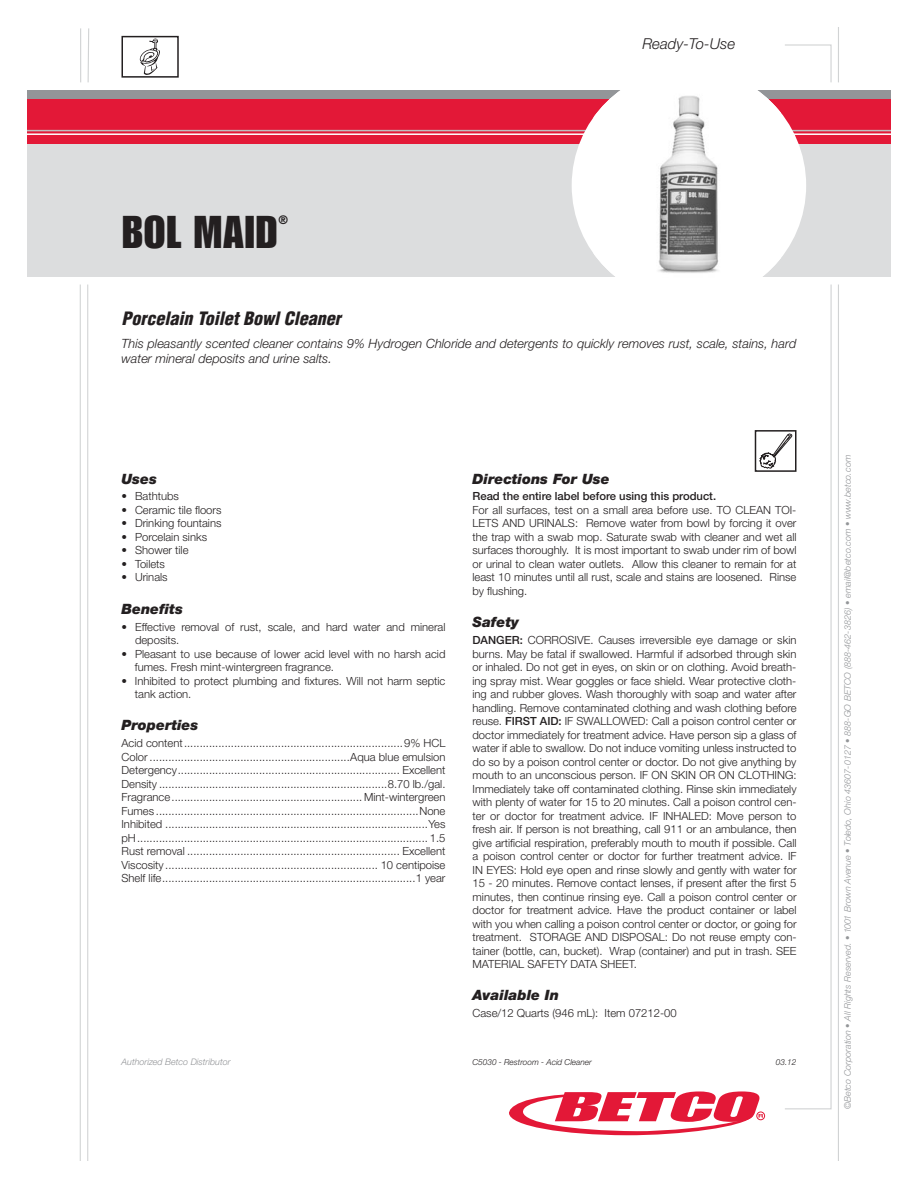
<style>
.page{position:relative;width:918px;height:1188px;background:#fff}
.page>*{position:absolute;margin:0;border:0;box-sizing:border-box;transform-origin:0 0}
.t1{font:45px "Impact";letter-spacing:.02em;color:#231f20}
.t2{font:italic 900 condensed 18px "Helvetica";color:#231f20}
.t3{font:italic 300 15px "Helvetica Neue";color:#231f20}
.t4{font:italic 900 14.25px "Helvetica Neue";color:#231f20}
.t5{font:italic 300 12.75px/15px "Helvetica Neue";color:#231f20}
.t6{font:12px "Impact";color:#231f20}
.t7{font:300 11.25px/13.5px "Helvetica Neue";color:#231f20}
.t8{font:500 11.25px "Helvetica Neue";color:#231f20}
.t9{font:italic 300 9px "Helvetica Neue";letter-spacing:.005em;color:#939598}
.t10{font:italic 300 8.25px "Helvetica Neue";color:#231f20}
.s1{font-weight:500}
</style>
<div class="page">
<hr style="left:80px;top:285px;width:1px;height:876px;background:#d1d3d4">
<hr style="left:87px;top:285px;width:1px;height:876px;background:#d1d3d4">
<hr style="left:80px;top:28px;width:1px;height:54px;background:#d1d3d4">
<svg style="left:87px;top:28px;width:3px;height:55px"></svg>
<svg style="left:785px;top:44px;width:47px;height:39px"></svg>
<hr style="left:838px;top:285px;width:1px;height:876px;background:#d1d3d4">
<hr style="left:838px;top:27px;width:1px;height:55px;background:#d1d3d4">
<div style="left:27px;top:109px;width:864px;height:168px;background:#dcddde"></div>
<div style="left:27px;top:94px;width:864px;height:50px;background:#e31837"></div>
<div style="left:27px;top:90px;width:864px;height:9px;background:#939598"></div>
<hr style="left:27px;top:133px;width:864px;height:2px;background:#fff">
<hr style="left:27px;top:130px;width:864px;height:1px;background:#bcbec0">
<div style="left:572px;top:68px;width:234px;height:235px;background:#fff;border-radius:50%"></div>
<img style="left:594px;top:90px;width:187px;height:185px">
<div style="left:122px;top:36px;width:57px;height:42px;border:2px solid #231f20"></div>
<svg style="left:509px;top:284px;width:323px;height:851px"></svg>
<svg style="left:139px;top:38px;width:21px;height:38px"></svg>
<h3 class="t3" style="left:643px;top:35px;width:94px">Ready-To-Use</h3>
<h1 class="t1" style="left:122px;top:206px;width:157px">BOL MAID</h1>
<p class="t6" style="left:278px;top:213px;width:11px">®</p>
<h2 class="t2" style="left:122px;top:307px;width:221px">Porcelain Toilet Bowl Cleaner</h2>
<p class="t5" style="left:122px;top:335px;width:676px">This pleasantly scented cleaner contains 9% Hydrogen Chloride and detergents to quickly removes rust, scale, stains, hard water mineral deposits and urine salts.</p>
<p class="t4" style="left:122px;top:470px;width:37px">Uses</p>
<p class="t7" style="left:122px;top:490px;width:59px">• Bathtubs</p>
<p class="t7" style="left:122px;top:503px;width:101px">• Ceramic tile floors</p>
<p class="t7" style="left:122px;top:517px;width:101px">• Drinking fountains</p>
<p class="t7" style="left:122px;top:530px;width:87px">• Porcelain sinks</p>
<p class="t7" style="left:122px;top:544px;width:69px">• Shower tile</p>
<p class="t7" style="left:122px;top:557px;width:45px">• Toilets</p>
<p class="t7" style="left:122px;top:571px;width:48px">• Urinals</p>
<p class="t4" style="left:122px;top:600px;width:63px">Benefits</p>
<p class="t7" style="left:135px;top:620px;width:312px;text-indent:-14px">• Effective removal of rust, scale, and hard water and mineral deposits.</p>
<p class="t7" style="left:135px;top:647px;width:312px;text-indent:-13px">• Pleasant to use because of lower acid level with no harsh acid fumes. Fresh mint-wintergreen fragrance.</p>
<p class="t7" style="left:135px;top:674px;width:312px;text-indent:-14px">• Inhibited to protect plumbing and fixtures. Will not harm septic tank action.</p>
<p class="t4" style="left:122px;top:717px;width:79px">Properties</p>
<p class="t7" style="left:122px;top:736px;width:326px;text-align:justify">Acid content......................................................................9% HCL Color ................................................................Aqua blue emulsion Detergency....................................................................... Excellent Density .........................................................................8.70 lb./gal.<br>Fragrance............................................................. Mint-wintergreen Fumes ....................................................................................None Inhibited ....................................................................................Yes pH............................................................................................. 1.5<br>Rust removal .................................................................... Excellent Viscosity .................................................................... 10 centipoise Shelf life.................................................................................1 year</p>
<p class="t9" style="left:122px;top:1057px;width:111px">Authorized Betco Distributor</p>
<p class="t4" style="left:472px;top:470px;width:139px">Directions For Use</p>
<p class="t8" style="left:472px;top:490px;width:245px">Read the entire label before using this product.</p>
<p class="t7" style="left:472px;top:503px;width:326px;text-align:justify">For all surfaces, test on a small area before use. TO CLEAN TOI-LETS AND URINALS: Remove water from bowl by forcing it over the trap with a swab mop. Saturate swab with cleaner and wet all surfaces thoroughly. It is most important to swab under rim of bowl or urinal to clean water outlets. Allow this cleaner to remain for at least 10 minutes until all rust, scale and stains are loosened. Rinse by flushing.</p>
<p class="t4" style="left:472px;top:613px;width:48px">Safety</p>
<p class="t7" style="left:472px;top:633px;width:326px;text-align:justify"><span class="s1">DANGER:</span> CORROSIVE. Causes irreversible eye damage or skin burns. May be fatal if swallowed. Harmful if adsorbed through skin or inhaled. Do not get in eyes, on skin or on clothing. Avoid breath&shy;ing spray mist. Wear goggles or face shield. Wear protective cloth&shy;ing and rubber gloves. Wash thoroughly with soap and water after handling. Remove contaminated clothing and wash clothing before reuse. <span class="s1">FIRST AID:</span> IF SWALLOWED: Call a poison control center or doctor immediately for treatment advice. Have person sip a glass of water if able to swallow. Do not induce vomiting unless instructed to do so by a poison control center or doctor. Do not give anything by mouth to an unconscious person. IF ON SKIN OR ON CLOTHING:<br>Immediately take off contaminated clothing. Rinse skin immediately with plenty of water for 15 to 20 minutes. Call a poison control cen&shy;ter or doctor for treatment advice. IF INHALED: Move person to fresh air. If person is not breathing, call 911 or an ambulance, then give artificial respiration, preferably mouth to mouth if possible. Call a poison control center or doctor for further treatment advice. IF IN EYES: Hold eye open and rinse slowly and gently with water for 15 - 20 minutes. Remove contact lenses, if present after the first 5 minutes, then continue rinsing eye. Call a poison control center or doctor for treatment advice. Have the product container or label with you when calling a poison control center or doctor, or going for treatment. STORAGE AND DISPOSAL: Do not reuse empty con&shy;tainer (bottle, can, bucket). Wrap (container) and put in trash. SEE MATERIAL SAFETY DATA SHEET.</p>
<p class="t4" style="left:472px;top:987px;width:88px">Available In</p>
<p class="t7" style="left:472px;top:1006px;width:206px">Case/12 Quarts (946 mL): Item 07212-00</p>
<p class="t10" style="left:472px;top:1057px;width:121px">C5030 - Restroom - Acid Cleaner</p>
<p class="t10" style="left:776px;top:1057px;width:22px">03.12</p>
<p class="t9" style="left:842px;top:1109px;width:656px;rotate:-90deg">©Betco Corporation • All Rights Reserved. • 1001 Brown Avenue • Toledo, Ohio 43607-0127 • 888-GO BETCO (888-462-3826) • email@betco.com • www.betco.com</p>
</div>
